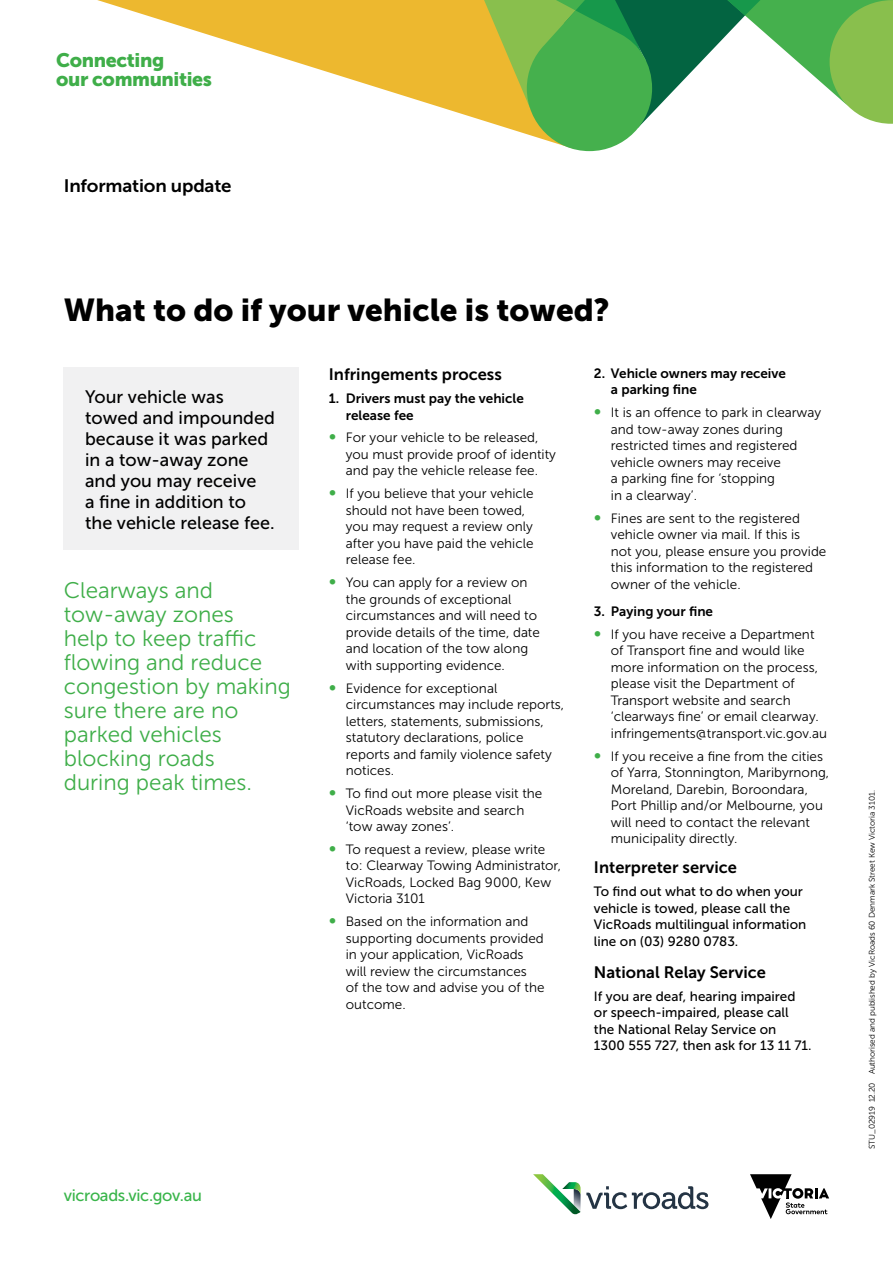
<style>
.page{position:relative;width:893px;height:1263px;background:#fff}
.page>*{position:absolute;margin:0;border:0;box-sizing:border-box;transform-origin:0 0}
.t1{font:31.5px "Museo Sans 900";color:#000}
.t2{font:22.5px/24px "Museo Sans 300";color:#3fae49}
.t3{font:19.5px/19.5px "Museo Sans 900";letter-spacing:-.02em;color:#3fae49}
.t4{font:18px/21px "Museo Sans 500";color:#000}
.t5{font:18px "Museo Sans 700";letter-spacing:-.01em;color:#000;scale:1.04 1}
.t6{font:16.5px "Museo Sans 700";color:#000}
.t7{font:16.5px "Museo Sans 500";letter-spacing:-.02em;color:#39b54a}
.t8{font:13.5px/16.5px "Museo Sans 300";color:#000}
.t9{font:13.5px/16.5px "Museo Sans 500";color:#000}
.t10{font:13.5px/16.5px "Museo Sans 700";color:#000}
.t11{font:8.25px "Museo Sans 300";letter-spacing:-.01em;color:#000}
.s1{font-family:"Museo Sans 500";font-size:15px;color:#3fae49}
</style>
<div class="page">
<svg style="left:533px;top:1174px;width:175px;height:41px"></svg>
<svg style="left:750px;top:1174px;width:79px;height:45px"></svg>
<div style="left:64px;top:368px;width:235px;height:182px;background:#f1f1f2"></div>
<svg style="left:97px;top:0;width:387px;height:121px"></svg>
<svg style="left:484px;top:0;width:409px;height:151px"></svg>
<h3 class="t3" style="left:56px;top:50px;width:157px">Connecting<br>our communities</h3>
<h3 class="t5" style="left:64px;top:176px;width:163px">Information update</h3>
<h1 class="t1" style="left:64px;top:292px;width:547px">What to do if your vehicle is towed?</h1>
<h3 class="t4" style="left:85px;top:386px;width:191px">Your vehicle was towed and impounded because it was parked in a tow-away zone and you may receive<br>a fine in addition to the vehicle release fee.</h3>
<h2 class="t2" style="left:64px;top:578px;width:229px">Clearways and tow-away zones<br>help to keep traffic flowing and reduce congestion by making sure there are no parked vehicles blocking roads<br>during peak times.</h2>
<p class="t6" style="left:329px;top:365px;width:174px">Infringements process</p>
<p class="t10" style="left:346px;top:390px;width:180px;text-indent:-17px">1. Drivers must pay the vehicle release fee</p>
<p class="t8" style="left:346px;top:430px;width:212px;text-indent:-17px"><span class="s1">∞</span> For your vehicle to be released, you must provide proof of identity and pay the vehicle release fee.</p>
<p class="t8" style="left:346px;top:486px;width:189px;text-indent:-17px"><span class="s1">∞</span> If you believe that your vehicle should not have been towed, you may request a review only after you have paid the vehicle release fee.</p>
<p class="t8" style="left:346px;top:574px;width:196px;text-indent:-17px"><span class="s1">∞</span> You can apply for a review on the grounds of exceptional circumstances and will need to provide details of the time, date and location of the tow along with supporting evidence.</p>
<p class="t8" style="left:346px;top:680px;width:220px;text-indent:-17px"><span class="s1">∞</span> Evidence for exceptional circumstances may include reports, letters, statements, submissions, statutory declarations, police reports and family violence safety notices.</p>
<p class="t8" style="left:346px;top:785px;width:198px;text-indent:-17px"><span class="s1">∞</span> To find out more please visit the<br>VicRoads website and search ‘tow away zones’.</p>
<p class="t8" style="left:346px;top:841px;width:217px;text-indent:-17px"><span class="s1">∞</span> To request a review, please write to: Clearway Towing Administrator,<br>VicRoads, Locked Bag 9000, Kew<br>Victoria 3101</p>
<p class="t8" style="left:346px;top:913px;width:200px;text-indent:-17px"><span class="s1">∞</span> Based on the information and supporting documents provided in your application, VicRoads will review the circumstances<br>of the tow and advise you of the outcome.</p>
<p class="t10" style="left:611px;top:365px;width:177px;text-indent:-17px">2. Vehicle owners may receive a parking fine</p>
<p class="t8" style="left:611px;top:405px;width:212px;text-indent:-17px"><span class="s1">∞</span> It is an offence to park in clearway and tow-away zones during restricted times and registered vehicle owners may receive<br>a parking fine for ‘stopping<br>in a clearway’.</p>
<p class="t8" style="left:611px;top:510px;width:217px;text-indent:-17px"><span class="s1">∞</span> Fines are sent to the registered vehicle owner via mail. If this is<br>not you, please ensure you provide this information to the registered owner of the vehicle.</p>
<p class="t10" style="left:594px;top:603px;width:121px">3. Paying your fine</p>
<p class="t8" style="left:611px;top:626px;width:218px;text-indent:-17px"><span class="s1">∞</span> If you have receive a Department of Transport fine and would like more information on the process, please visit the Department of Transport website and search ‘clearways fine’ or email clearway. infringements@transport.vic.gov.au</p>
<p class="t8" style="left:611px;top:748px;width:220px;text-indent:-17px"><span class="s1">∞</span> If you receive a fine from the cities of Yarra, Stonnington, Maribyrnong, Moreland, Darebin, Boroondara, Port Phillip and/or Melbourne, you will need to contact the relevant municipality directly.</p>
<p class="t6" style="left:594px;top:858px;width:145px">Interpreter service</p>
<p class="t9" style="left:594px;top:883px;width:214px">To find out what to do when your vehicle is towed, please call the<br>VicRoads multilingual information line on (03) 9280 0783.</p>
<p class="t6" style="left:594px;top:963px;width:173px">National Relay Service</p>
<p class="t9" style="left:594px;top:988px;width:219px">If you are deaf, hearing impaired or speech-impaired, please call the National Relay Service on<br>1300 555 727, then ask for 13 11 71.</p>
<p class="t7" style="left:64px;top:1186px;width:140px">vicroads.vic.gov.au</p>
<p class="t11" style="left:867px;top:1149px;width:360px;rotate:-90deg">STU_02919 12.20 Authorised and published by VicRoads 60 Denmark Street Kew Victoria 3101.</p>
</div>
